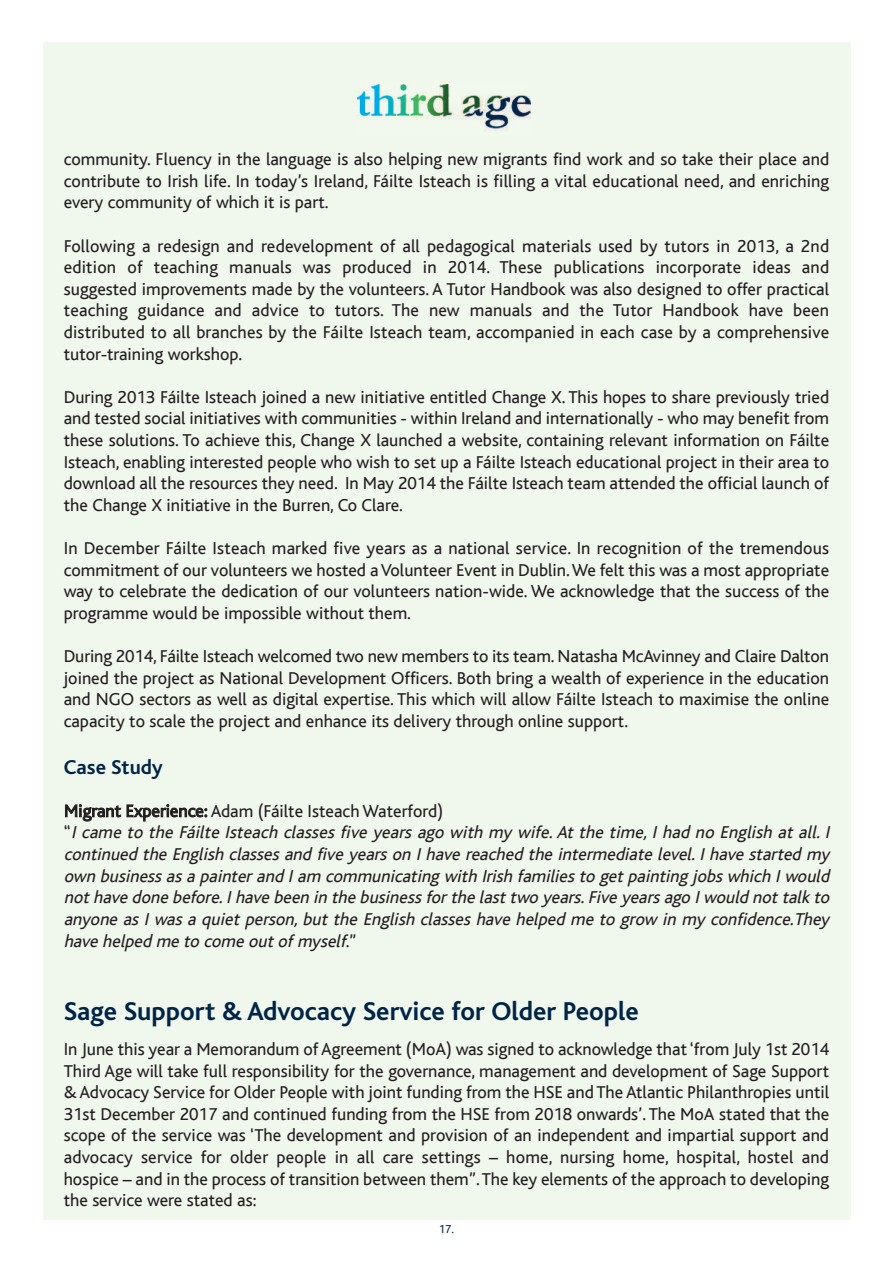
<style>
.page{position:relative;width:893px;height:1263px;background:#fff}
.page>*{position:absolute;margin:0;border:0;box-sizing:border-box;transform-origin:0 0}
.t1{font:700 27px "Bliss";color:#002447}
.t2{font:700 21px "Bliss";color:#002447}
.t3{font:18px/21.6px "Bliss";color:#231f20;text-align:justify}
.t4{font:italic 18px/21.6px "Bliss";color:#231f20}
.t5{font:12px "Bliss";color:#002447}
.s1{font-style:normal}
</style>
<div class="page">
<div style="left:43px;top:43px;width:807px;height:1177px;background:#f0f7ed"></div>
<img style="left:358px;top:85px;width:173px;height:46px">
<p class="t3" style="left:64px;top:148px;width:767px">community. Fluency in the language is also helping new migrants find work and so take their place and contribute to Irish life. In today’s Ireland, Fáilte Isteach is filling a vital educational need, and enriching every community of which it is part.</p>
<p class="t3" style="left:64px;top:235px;width:767px">Following a redesign and redevelopment of all pedagogical materials used by tutors in 2013, a 2nd edition of teaching manuals was produced in 2014. These publications incorporate ideas and suggested improvements made by the volunteers. A Tutor Handbook was also designed to offer practical teaching guidance and advice to tutors. The new manuals and the Tutor Handbook have been distributed to all branches by the Fáilte Isteach team, accompanied in each case by a comprehensive tutor-training workshop.</p>
<p class="t3" style="left:64px;top:386px;width:767px">During 2013 Fáilte Isteach joined a new initiative entitled Change X. This hopes to share previously tried and tested social initiatives with communities - within Ireland and internationally - who may benefit from these solutions. To achieve this, Change X launched a website, containing relevant information on Fáilte Isteach, enabling interested people who wish to set up a Fáilte Isteach educational project in their area to download all the resources they need. In May 2014 the Fáilte Isteach team attended the official launch of the Change X initiative in the Burren, Co Clare.</p>
<p class="t3" style="left:64px;top:537px;width:767px">In December Fáilte Isteach marked five years as a national service. In recognition of the tremendous commitment of our volunteers we hosted aVolunteer Event in Dublin.We felt this was a most appropriate way to celebrate the dedication of our volunteers nation-wide. We acknowledge that the success of the programme would be impossible without them.</p>
<p class="t3" style="left:64px;top:645px;width:767px">During 2014, Fáilte Isteach welcomed two new members to its team. Natasha McAvinney and Claire Dalton joined the project as National Development Officers. Both bring a wealth of experience in the education and NGO sectors as well as digital expertise. This which will allow Fáilte Isteach to maximise the online capacity to scale the project and enhance its delivery through online support.</p>
<p class="t2" style="left:64px;top:760px;width:100px">Case Study</p>
<p class="t4" style="left:64px;top:800px;width:770px"><span class="s1">Migrant Experience: Adam (Fáilte Isteach Waterford)<br>“</span>I came to the Fáilte Isteach classes five years ago with my wife.At the time, I had no English at all. I continued the English classes and five years on I have reached the intermediate level. I have started my own business as a painter and I am communicating with Irish families to get painting jobs which I would not havedonebefore.Ihavebeeninthebusinessfor thelast twoyears.FiveyearsagoIwouldnot talk to anyone as I was a quiet person, but the English classes have helped me to grow in my confidence.They have helped me to come out of myself<span class="s1">.”</span></p>
<h1 class="t1" style="left:64px;top:1002px;width:577px">Sage Support &amp; Advocacy Service for Older People</h1>
<p class="t3" style="left:64px;top:1038px;width:767px">In June this year a Memorandum ofAgreement (MoA) was signed to acknowledge that‘from July 1st 2014<br>Third Age will take full responsibility for the governance, management and development of Sage Support &amp; Advocacy Service for Older People with joint funding from the HSE and The Atlantic Philanthropies until 31st December 2017 and continued funding from the HSE from 2018 onwards’. The MoA stated that the scope of the service was ‘The development and provision of an independent and impartial support and advocacy service for older people in all care settings – home, nursing home, hospital, hostel and hospice – and in the process of transition between them”.The key elements of the approach to developing the service were stated as:</p>
<p class="t5" style="left:439px;top:1222px;width:17px">17.</p>
</div>
